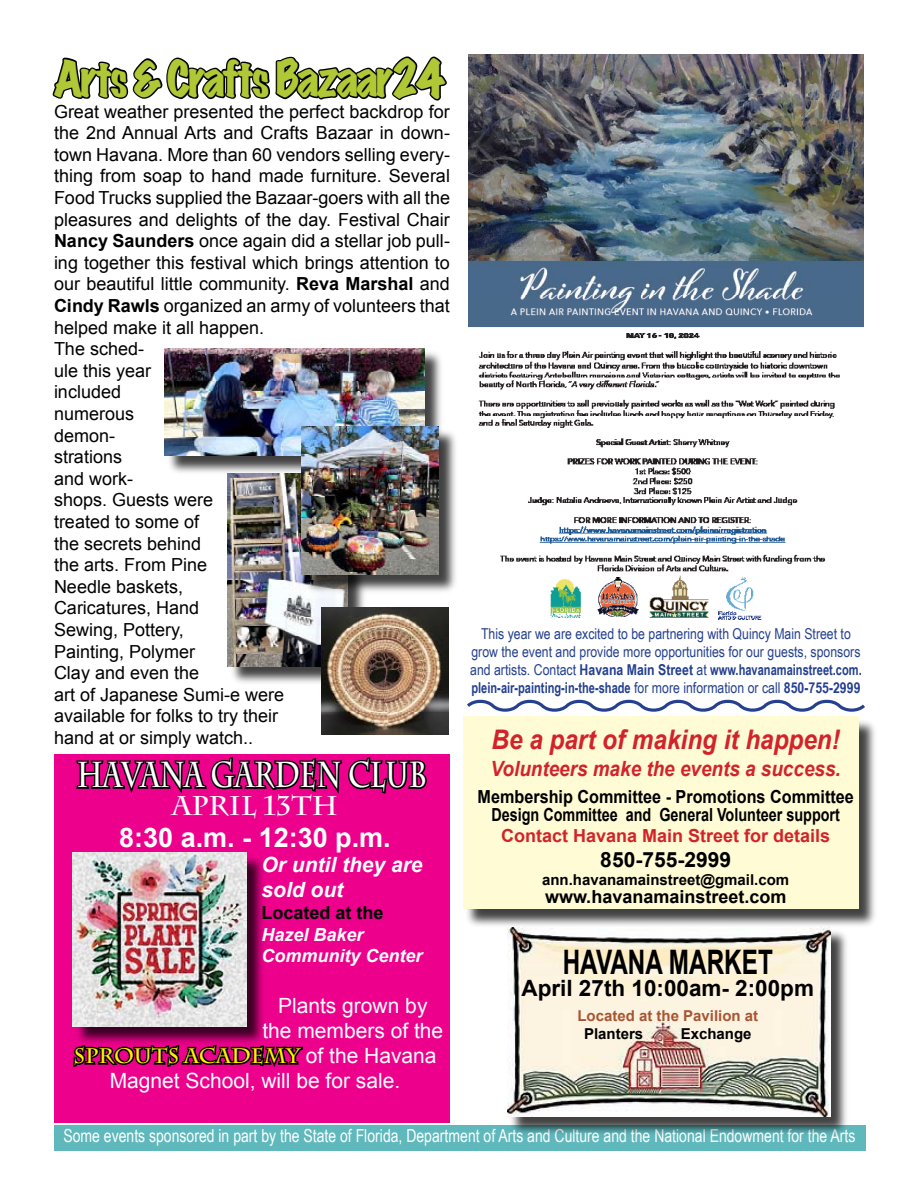
<style>
.page{position:relative;width:918px;height:1188px;background:#fff}
.page>*{position:absolute;margin:0;border:0;box-sizing:border-box;transform-origin:0 0}
.t1{font:expanded 45px "Marker Felt";letter-spacing:-.05em;color:#b0c836;scale:.95 1}
.t2{font:700 36px "Charlemagne Std";color:#fff;scale:.75 1}
.t3{font:700 33.75px "Arial";color:#000;scale:.72 1}
.t4{font:italic 700 27px "Arial";color:#d2232a;scale:.9 1}
.t5{font:700 27px "Arial";color:#fff}
.t6{font:700 27px "Charlemagne Std";color:#fff}
.t7{font:700 22.5px "Arial";color:#000}
.t8{font:21px/25.2px "Arial";color:#fff;text-align:center}
.t9{font:italic 700 21px "Arial";color:#d2232a;scale:.9 1}
.t10{font:700 21px "Charlemagne Std";color:#fff200}
.t11{font:italic 700 21px/25.2px "Arial";color:#fff}
.t12{font:700 21px "Arial";color:#000}
.t13{font:18px/21.6px "Arial";color:#000}
.t14{font:18px "Arial Narrow";color:#fff;scale:.95 1}
.t15{font:700 18px/18px "Arial";color:#000;text-align:center;scale:.9 1}
.t16{font:700 18px "Arial";color:#000}
.t17{font:700 18px "Arial";color:#d2232a}
.t18{font:italic 700 18px/21.6px "Arial";color:#fff}
.t19{font:15px/18px "Arial Narrow";color:#24408f;text-align:center}
.t20{font:700 15px "Arial";color:#000}
.t21{font:700 15px "Arial";color:#a75534}
.s1{font-weight:700}
.s2{font-family:"Arial";font-weight:400;color:#fff}
</style>
<div class="page">
<div style="left:54px;top:755px;width:396px;height:368px;background:#ec008c"></div>
<div style="left:166px;top:350px;width:279px;height:125px;background:#000;opacity:.75"></div>
<img style="left:165px;top:348px;width:260px;height:108px">
<div style="left:229px;top:475px;width:138px;height:212px;background:#000;opacity:.75"></div>
<img style="left:228px;top:474px;width:120px;height:192px">
<div style="left:464px;top:718px;width:415px;height:211px;background:#000;opacity:.75"></div>
<div style="left:463px;top:717px;width:396px;height:192px;background:#fffbd5"></div>
<div style="left:54px;top:1126px;width:811px;height:25px;background:#5fb8bc"></div>
<div style="left:508px;top:929px;width:342px;height:207px;background:#000;opacity:.75"></div>
<img style="left:507px;top:927px;width:323px;height:190px">
<svg style="left:53px;top:56px;width:394px;height:45px"></svg>
<div style="left:303px;top:428px;width:156px;height:167px;background:#000;opacity:.75"></div>
<img style="left:302px;top:427px;width:137px;height:148px">
<img style="left:321px;top:607px;width:127px;height:128px">
<div style="left:74px;top:854px;width:192px;height:192px;background:#000;opacity:.75"></div>
<img style="left:73px;top:853px;width:173px;height:173px">
<svg style="left:74px;top:754px;width:354px;height:40px"></svg>
<svg style="left:73px;top:1029px;width:230px;height:39px"></svg>
<img style="left:468px;top:54px;width:396px;height:566px">
<svg style="left:467px;top:699px;width:398px;height:13px"></svg>
<h1 class="t1" style="left:54px;top:46px;width:412px">Arts &amp; Crafts Bazaar24</h1>
<p class="t13" style="left:54px;top:101px;width:398px">Great weather presented the perfect backdrop for the 2nd Annual Arts and Crafts Bazaar in down&shy;town Havana. More than 60 vendors selling every&shy;thing from soap to hand made furniture. Several<br>Food Trucks supplied the Bazaar-goers with all the pleasures and delights of the day. Festival Chair<br><span class="s1">Nancy Saunders</span> once again did a stellar job pull&shy;ing together this festival which brings attention to our beautiful little community. <span class="s1">Reva Marshal</span> and<br><span class="s1">Cindy Rawls</span> organized an army of volunteers that helped make it all happen.<br>The sched-<br>ule this year<br>included<br>numerous<br>demon-<br>strations<br>and work-<br>shops. Guests were<br>treated to some of<br>the secrets behind<br>the arts. From Pine<br>Needle baskets,<br>Caricatures, Hand<br>Sewing, Pottery,<br>Painting, Polymer<br>Clay and even the<br>art of Japanese Sumi-e were<br>available for folks to try their<br>hand at or simply watch..</p>
<h2 class="t2" style="left:77px;top:754px;width:469px">HAVANA GARDEN CLUB</h2>
<h3 class="t6" style="left:172px;top:790px;width:167px">APRIL 13TH</h3>
<h3 class="t5" style="left:119px;top:820px;width:273px">8:30 a.m. - 12:30 p.m.</h3>
<p class="t11" style="left:262px;top:853px;width:163px">Or until they are sold out</p>
<p class="t16" style="left:262px;top:901px;width:124px">Located at the</p>
<p class="t18" style="left:262px;top:924px;width:163px">Hazel Baker<br>Community Center</p>
<p class="t8" style="left:262px;top:993px;width:182px">Plants grown by the members of the</p>
<p class="t10" style="left:73px;top:1044px;width:365px">SPROUTS ACADEMY <span class="s2">of the Havana</span></p>
<p class="t8" style="left:110px;top:1069px;width:292px">Magnet School, will be for sale.</p>
<p class="t19" style="left:470px;top:625px;width:393px">This year we are excited to be partnering with Quincy Main Street to grow the event and provide more opportunities for our guests, sponsors and artists. Contact <span class="s1">Havana Main Street</span> at <span class="s1">www.havanamainstreet.com. plein-air-painting-in-the-shade</span> for more information or call <span class="s1">850-755-2999</span></p>
<h3 class="t4" style="left:492px;top:722px;width:389px">Be a part of making it happen!</h3>
<p class="t9" style="left:491px;top:755px;width:391px">Volunteers make the events a success.</p>
<p class="t15" style="left:478px;top:788px;width:420px">Membership Committee - Promotions Committee<br>Design Committee and General Volunteer support</p>
<p class="t17" style="left:501px;top:824px;width:331px">Contact Havana Main Street for details</p>
<p class="t12" style="left:600px;top:846px;width:132px">850-755-2999</p>
<p class="t20" style="left:542px;top:870px;width:249px">ann.havanamainstreet@gmail.com</p>
<p class="t16" style="left:545px;top:885px;width:243px">www.havanamainstreet.com</p>
<h3 class="t3" style="left:563px;top:940px;width:293px">HAVANA MARKET</h3>
<p class="t7" style="left:521px;top:973px;width:294px">April 27th 10:00am- 2:00pm</p>
<p class="t21" style="left:577px;top:1006px;width:182px">Located at the Pavilion at</p>
<p class="t20" style="left:584px;top:1024px;width:61px">Planters</p>
<p class="t20" style="left:681px;top:1024px;width:72px">Exchange</p>
<p class="t14" style="left:63px;top:1122px;width:835px">Some events sponsored in part by the State of Florida, Department of Arts and Culture and the National Endowment for the Arts</p>
</div>
